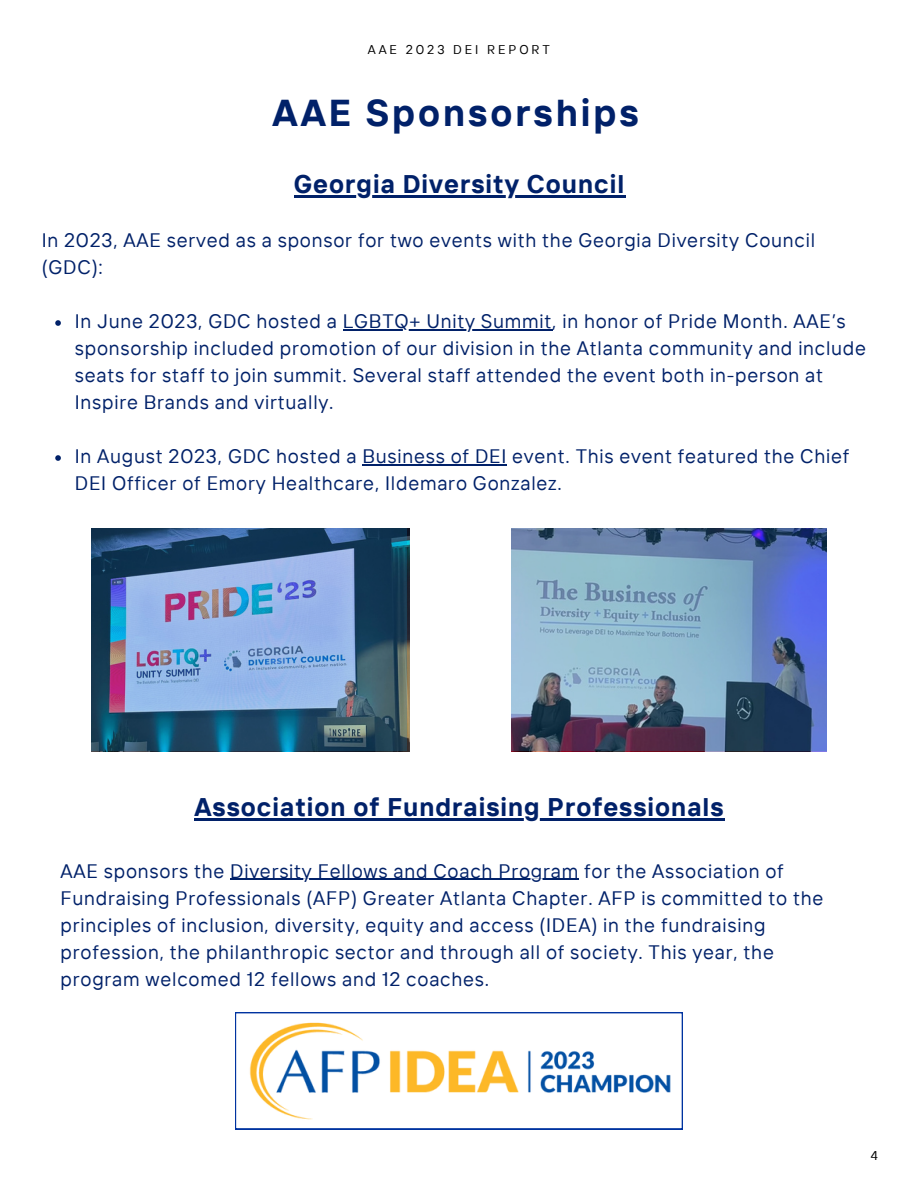
<style>
.page{position:relative;width:918px;height:1188px;background:#fff}
.page>*{position:absolute;margin:0;border:0;box-sizing:border-box;transform-origin:0 0}
.t1{font:700 37.35px "TT Interphases";letter-spacing:.08em;color:#012169}
.t2{font:700 25.5px "TT Interphases";letter-spacing:.04em;color:#012169}
.t3{font:19.5px/27px "TT Interphases";letter-spacing:.04em;color:#012169}
.t4{font:12.75px "TT Interphases";letter-spacing:.23em;color:#000001}
</style>
<div class="page">
<svg style="left:235px;top:1012px;width:448px;height:117px"></svg>
<svg style="left:55px;top:320px;width:6px;height:6px"></svg>
<hr style="left:343px;top:329px;width:209px;height:1px;background:#012169">
<svg style="left:55px;top:455px;width:6px;height:6px"></svg>
<hr style="left:362px;top:464px;width:145px;height:1px;background:#012169">
<hr style="left:294px;top:195px;width:331px;height:3px;background:#012169">
<hr style="left:194px;top:818px;width:531px;height:2px;background:#012169">
<hr style="left:230px;top:879px;width:349px;height:1px;background:#012169">
<svg style="left:511px;top:529px;width:315px;height:222px;background:#6e8aae"></svg>
<img style="left:92px;top:529px;width:315px;height:222px">
<p class="t4" style="left:368px;top:42px;width:184px">AAE 2023 DEI REPORT</p>
<p class="t1" style="left:272px;top:89px;width:368px">AAE Sponsorships</p>
<p class="t2" style="left:294px;top:168px;width:332px">Georgia Diversity Council</p>
<p class="t3" style="left:42px;top:226px;width:775px">In 2023, AAE served as a sponsor for two events with the Georgia Diversity Council (GDC):</p>
<p class="t3" style="left:75px;top:307px;width:793px">In June 2023, GDC hosted a LGBTQ+ Unity Summit, in honor of Pride Month. AAE’s sponsorship included promotion of our division in the Atlanta community and include seats for staff to join summit. Several staff attended the event both in-person at Inspire Brands and virtually.</p>
<p class="t3" style="left:75px;top:442px;width:776px">In August 2023, GDC hosted a Business of DEI event. This event featured the Chief<br>DEI Officer of Emory Healthcare, Ildemaro Gonzalez.</p>
<p class="t2" style="left:194px;top:790px;width:531px">Association of Fundraising Professionals</p>
<p class="t3" style="left:61px;top:857px;width:764px">AAE sponsors the Diversity Fellows and Coach Program for the Association of Fundraising Professionals (AFP) Greater Atlanta Chapter. AFP is committed to the principles of inclusion, diversity, equity and access (IDEA) in the fundraising profession, the philanthropic sector and through all of society. This year, the program welcomed 12 fellows and 12 coaches.</p>
<p class="t4" style="left:871px;top:1147px;width:9px">4</p>
</div>
